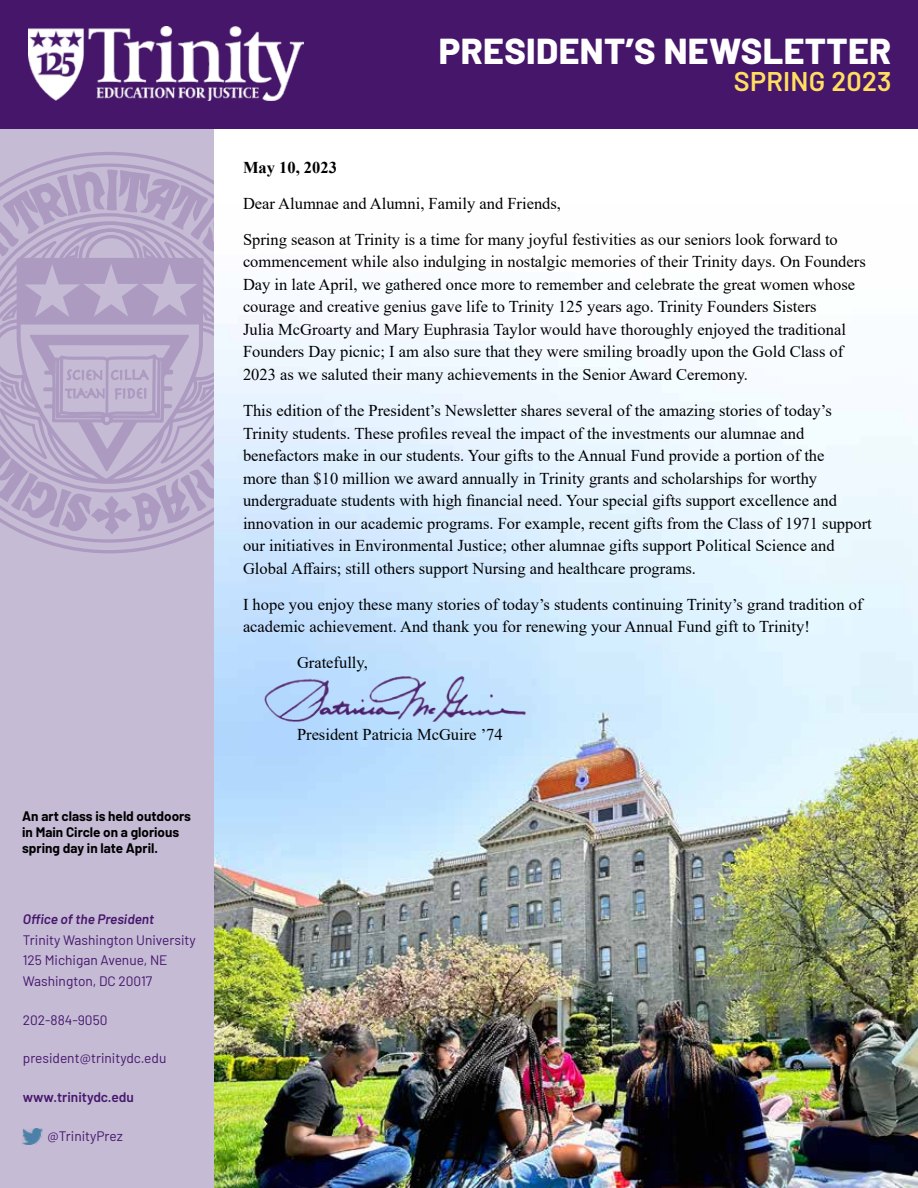
<style>
.page{position:relative;width:918px;height:1188px;background:#fff}
.page>*{position:absolute;margin:0;border:0;box-sizing:border-box;transform-origin:0 0}
.t1{font:800 36px "Barlow";letter-spacing:.01em;color:#fff}
.t2{font:600 27px "Barlow";letter-spacing:.01em;color:#ffde60}
.t3{font:16.5px/22.5px "Times New Roman";color:#000}
.t4{font:700 16.5px "Times New Roman";color:#000}
.t5{font:13.65px/20.5px "Barlow";color:#46166b}
.t6{font:italic 600 13.65px "Barlow";color:#46166b}
.t7{font:600 13.65px "Barlow";color:#46166b}
.t8{font:700 13.5px/16.5px "Barlow";color:#000}
</style>
<div class="page">
<img style="left:213px;top:204px;width:705px;height:984px">
<div style="left:0;top:48px;width:213px;height:1140px;background:#c5bbd5"></div>
<img style="left:22px;top:1128px;width:20px;height:17px">
<div style="left:0;top:0;width:918px;height:129px;background:#46166b"></div>
<img style="left:261px;top:671px;width:272px;height:55px">
<svg style="left:25px;top:535px;width:168px;height:18px"></svg>
<svg style="left:0;top:485px;width:213px;height:50px"></svg>
<svg style="left:0;top:152px;width:213px;height:333px"></svg>
<img style="left:28px;top:27px;width:276px;height:73px">
<p class="t8" style="left:22px;top:806px;width:170px">An art class is held outdoors in Main Circle on a glorious spring day in late April.</p>
<p class="t6" style="left:23px;top:909px;width:133px">Office of the President</p>
<p class="t5" style="left:23px;top:928px;width:175px">Trinity Washington University<br>125 Michigan Avenue, NE<br>Washington, DC 20017</p>
<p class="t5" style="left:23px;top:1008px;width:86px">202-884-9050</p>
<p class="t5" style="left:23px;top:1047px;width:145px">president@trinitydc.edu</p>
<p class="t7" style="left:23px;top:1087px;width:113px">www.trinitydc.edu</p>
<p class="t5" style="left:47px;top:1125px;width:77px">@TrinityPrez</p>
<h1 class="t1" style="left:439px;top:25px;width:454px">PRESIDENT’S NEWSLETTER</h1>
<h2 class="t2" style="left:734px;top:62px;width:159px">SPRING 2023</h2>
<p class="t4" style="left:243px;top:156px;width:95px">May 10, 2023</p>
<p class="t3" style="left:243px;top:185px;width:596px;line-height:36px">Dear Alumnae and Alumni, Family and Friends,<br>Spring season at Trinity is a time for many joyful festivities as our seniors look forward to</p>
<p class="t3" style="left:243px;top:250px;width:624px">commencement while also indulging in nostalgic memories of their Trinity days. On Founders Day in late April, we gathered once more to remember and celebrate the great women whose courage and creative genius gave life to Trinity 125 years ago. Trinity Founders Sisters<br>Julia McGroarty and Mary Euphrasia Taylor would have thoroughly enjoyed the traditional Founders Day picnic; I am also sure that they were smiling broadly upon the Gold Class of 2023 as we saluted their many achievements in the Senior Award Ceremony.</p>
<p class="t3" style="left:243px;top:399px;width:630px">This edition of the President’s Newsletter shares several of the amazing stories of today’s Trinity students. These profiles reveal the impact of the investments our alumnae and benefactors make in our students. Your gifts to the Annual Fund provide a portion of the<br>more than $10 million we award annually in Trinity grants and scholarships for worthy undergraduate students with high financial need. Your special gifts support excellence and innovation in our academic programs. For example, recent gifts from the Class of 1971 support our initiatives in Environmental Justice; other alumnae gifts support Political Science and Global Affairs; still others support Nursing and healthcare programs.</p>
<p class="t3" style="left:243px;top:592px;width:621px">I hope you enjoy these many stories of today’s students continuing Trinity’s grand tradition of academic achievement. And thank you for renewing your Annual Fund gift to Trinity!</p>
<p class="t3" style="left:297px;top:651px;width:72px">Gratefully,</p>
<p class="t3" style="left:297px;top:723px;width:207px">President Patricia McGuire ’74</p>
</div>
